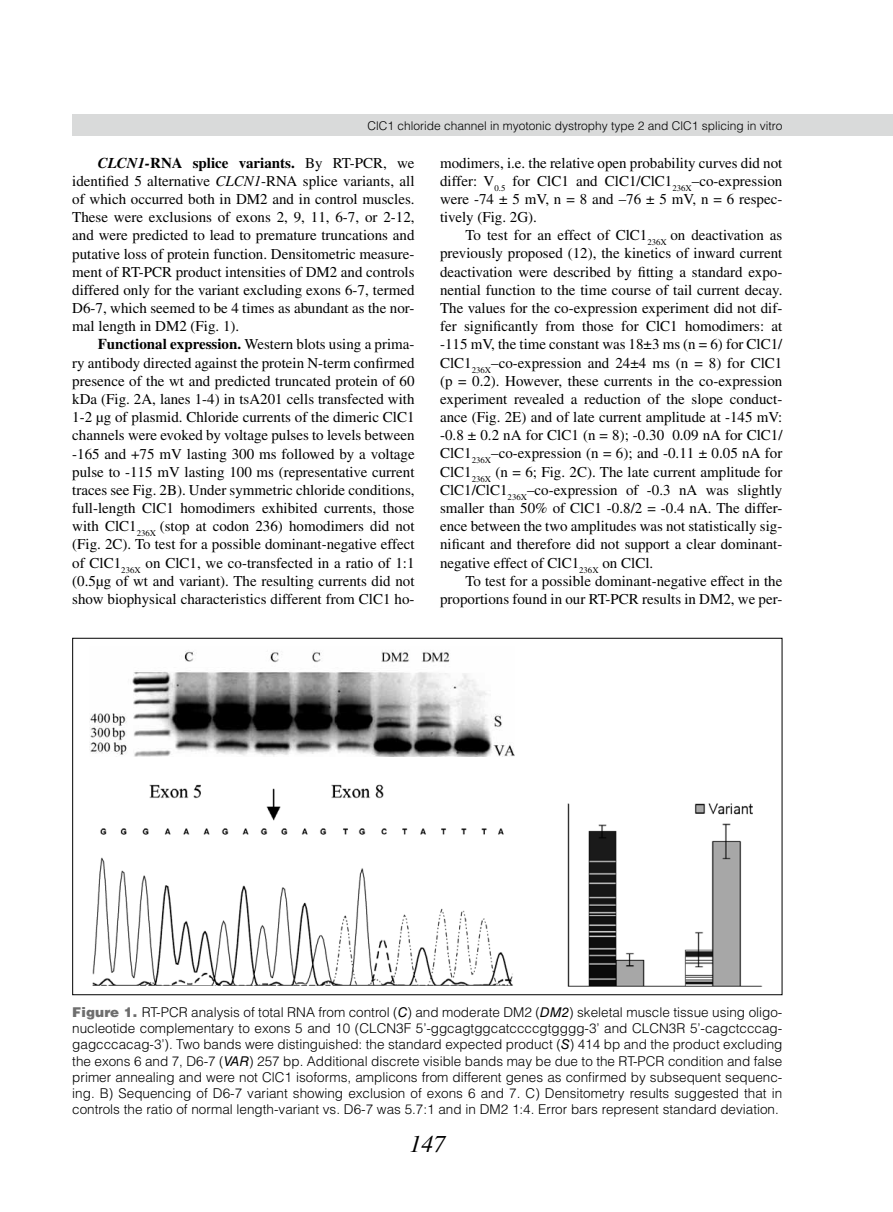
<style>
.page{position:relative;width:893px;height:1212px;background:#fff}
.page>*{position:absolute;margin:0;border:0;box-sizing:border-box;transform-origin:0 0}
.t1{font:italic 24px "Times LT Std";color:#000}
.t2{font:15px/18.1px "Times LT Std";color:#000;text-align:justify}
.t3{font:300 13.5px/16.2px "Helvetica LT Std";color:#000;text-align:justify}
.t4{font:300 12px "Helvetica LT Std";color:#000}
.s1{font-weight:700;font-style:italic}
.s2{font-weight:700}
.s3{font-style:italic}
.s4{font-weight:900;color:#6e6e6e}
.s5{font-weight:400;font-style:italic}
</style>
<div class="page">
<div style="left:72px;top:115px;width:821px;height:21px;background:#d9dada"></div>
<img style="left:90px;top:650px;width:424px;height:107px">
<img style="left:92px;top:784px;width:421px;height:202px">
<img style="left:567px;top:803px;width:195px;height:183px">
<p class="t4" style="left:367px;top:118px;width:417px">ClC1 chloride channel in myotonic dystrophy type 2 and ClC1 splicing in vitro</p>
<p class="t2" style="left:72px;top:153px;width:344px;text-indent:26px"><span class="s1">CLCN1-</span><span class="s2">RNA splice variants.</span> By RT-PCR, we identified 5 alternative <span class="s3">CLCN1</span>-RNA splice variants, all of which occurred both in DM2 and in control muscles.<br>These were exclusions of exons 2, 9, 11, 6-7, or 2-12, and were predicted to lead to premature truncations and putative loss of protein function. Densitometric measure&shy;ment of RT-PCR product intensities of DM2 and controls differed only for the variant excluding exons 6-7, termed D6-7, which seemed to be 4 times as abundant as the nor&shy;mal length in DM2 (Fig. 1).</p>
<p class="t2" style="left:72px;top:335px;width:344px;text-indent:26px"><span class="s2">Functional expression.</span> Western blots using a prima&shy;ry antibody directed against the protein N-term confirmed presence of the wt and predicted truncated protein of 60 kDa (Fig. 2A, lanes 1-4) in tsA201 cells transfected with 1-2 µg of plasmid. Chloride currents of the dimeric ClC1 channels were evoked by voltage pulses to levels between -165 and +75 mV lasting 300 ms followed by a voltage pulse to -115 mV lasting 100 ms (representative current traces see Fig. 2B). Under symmetric chloride conditions, full-length ClC1 homodimers exhibited currents, those with ClC1<sub>236X</sub> (stop at codon 236) homodimers did not (Fig. 2C). To test for a possible dominant-negative effect of ClC1<sub>236X</sub> on ClC1, we co-transfected in a ratio of 1:1 (0.5µg of wt and variant). The resulting currents did not show biophysical characteristics different from ClC1 ho-</p>
<p class="t2" style="left:440px;top:153px;width:344px">modimers, i.e. the relative open probability curves did not differ: V<sub>0.5</sub> for ClC1 and ClC1/ClC1<sub>236X</sub>–co-expression were -74 ± 5 mV, n = 8 and –76 ± 5 mV, n = 6 respec&shy;tively (Fig. 2G).</p>
<p class="t2" style="left:440px;top:226px;width:344px;text-indent:26px">To test for an effect of ClC1<sub>236X</sub> on deactivation as previously proposed (12), the kinetics of inward current deactivation were described by fitting a standard expo&shy;nential function to the time course of tail current decay.<br>The values for the co-expression experiment did not dif&shy;fer significantly from those for ClC1 homodimers: at -115 mV, the time constant was 18±3 ms (n = 6) for ClC1/ ClC1<sub>236X</sub>–co-expression and 24±4 ms (n = 8) for ClC1 (p = 0.2). However, these currents in the co-expression experiment revealed a reduction of the slope conduct&shy;ance (Fig. 2E) and of late current amplitude at -145 mV: -0.8 ± 0.2 nA for ClC1 (n = 8); -0.30 0.09 nA for ClC1/ ClC1<sub>236X</sub>–co-expression (n = 6); and -0.11 ± 0.05 nA for ClC1<sub>236X</sub> (n = 6; Fig. 2C). The late current amplitude for ClC1/ClC1<sub>236X</sub>–co-expression of -0.3 nA was slightly smaller than 50% of ClC1 -0.8/2 = -0.4 nA. The differ&shy;ence between the two amplitudes was not statistically sig&shy;nificant and therefore did not support a clear dominant&shy;negative effect of ClC1<sub>236X</sub> on ClCl.</p>
<p class="t2" style="left:440px;top:571px;width:344px;text-align:right">To test for a possible dominant-negative effect in the proportions found in our RT-PCR results in DM2, we per-</p>
<p class="t3" style="left:72px;top:1004px;width:712px"><span class="s4">Figure 1.</span> RT-PCR analysis of total RNA from control (<span class="s5">C</span>) and moderate DM2 (<span class="s5">DM2</span>) skeletal muscle tissue using oligo&shy;nucleotide complementary to exons 5 and 10 (CLCN3F 5’-ggcagtggcatccccgtgggg-3’ and CLCN3R 5’-cagctcccag&shy;gagcccacag-3’). Two bands were distinguished: the standard expected product (<span class="s5">S</span>) 414 bp and the product excluding the exons 6 and 7, D6-7 (<span class="s5">VAR</span>) 257 bp. Additional discrete visible bands may be due to the RT-PCR condition and false primer annealing and were not ClC1 isoforms, amplicons from different genes as confirmed by subsequent sequenc&shy;ing. B) Sequencing of D6-7 variant showing exclusion of exons 6 and 7. C) Densitometry results suggested that in controls the ratio of normal length-variant vs. D6-7 was 5.7:1 and in DM2 1:4. Error bars represent standard deviation.</p>
<h1 class="t1" style="left:409px;top:1130px;width:37px">147</h1>
</div>
